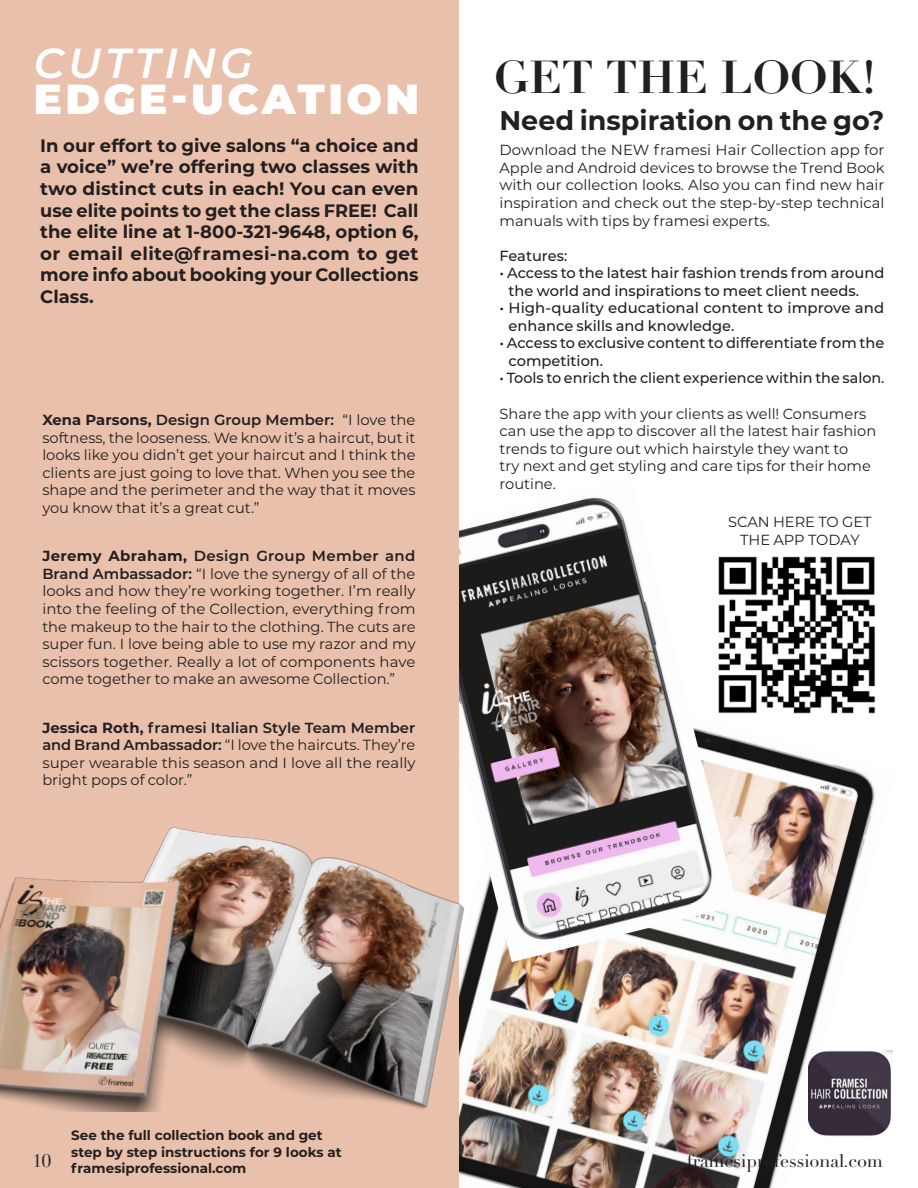
<style>
.page{position:relative;width:918px;height:1188px;background:#fff}
.page>*{position:absolute;margin:0;border:0;box-sizing:border-box;transform-origin:0 0}
.t1{font:700 45px "Didot";color:#231f20}
.t2{font:900 42px "Montserrat";letter-spacing:.08em;color:#fff}
.t3{font:italic 600 42px "Montserrat";letter-spacing:.1em;color:#fff}
.t4{font:700 27px "Montserrat";color:#231f20}
.t5{font:700 18px/21.6px "Montserrat";color:#231f20;text-align:justify}
.t6{font:18px "Didot LT Pro";color:#231f20}
.t7{font:14.7px/17.5px "Montserrat";color:#231f20;text-align:justify}
.t8{font:500 14.7px/17.5px "Montserrat";color:#231f20}
.t9{font:700 13.5px/16.2px "Montserrat";color:#231f20}
.s1{font-weight:700}
.s2{font-weight:600}
</style>
<div class="page">
<img style="left:458px;top:739px;width:435px;height:449px">
<img style="left:458px;top:478px;width:280px;height:484px">
<div style="left:0;top:0;width:458px;height:1188px;background:#e9c0ab"></div>
<img style="left:0;top:824px;width:485px;height:290px">
<img style="left:712px;top:550px;width:164px;height:169px">
<img style="left:808px;top:1051px;width:85px;height:85px">
<p class="t3" style="left:34px;top:33px;width:220px">CUTTING</p>
<p class="t2" style="left:34px;top:67px;width:387px">EDGE-UCATION</p>
<p class="t5" style="left:40px;top:134px;width:380px">In our effort to give salons “a choice and a voice” we’re offering two classes with two distinct cuts in each! You can even use elite points to get the class FREE! Call the elite line at 1-800-321-9648, option 6, or email elite@framesi-na.com to get more info about booking your Collections Class.</p>
<p class="t7" style="left:42px;top:410px;width:375px"><span class="s1">Xena Parsons,</span> <span class="s2">Design Group Member:</span> “I love the softness, the looseness. We know it’s a haircut, but it looks like you didn’t get your haircut and I think the clients are just going to love that. When you see the shape and the perimeter and the way that it moves you know that it’s a great cut.”</p>
<p class="t7" style="left:42px;top:547px;width:375px"><span class="s1">Jeremy Abraham,</span> <span class="s2">Design Group Member and Brand Ambassador:</span> “I love the synergy of all of the looks and how they’re working together. I’m really into the feeling of the Collection, everything from the makeup to the hair to the clothing. The cuts are super fun. I love being able to use my razor and my scissors together. Really a lot of components have come together to make an awesome Collection.”</p>
<p class="t7" style="left:42px;top:718px;width:375px"><span class="s1">Jessica Roth,</span> <span class="s2">framesi Italian Style Team Member and Brand Ambassador:</span> “I love the haircuts. They’re super wearable this season and I love all the really bright pops of color.”</p>
<p class="t1" style="left:494px;top:49px;width:383px">GET THE LOOK!</p>
<p class="t4" style="left:500px;top:101px;width:387px">Need inspiration on the go?</p>
<p class="t7" style="left:500px;top:141px;width:387px">Download the NEW framesi Hair Collection app for Apple and Android devices to browse the Trend Book with our collection looks. Also you can find new hair inspiration and check out the step-by-step technical manuals with tips by framesi experts.</p>
<p class="t8" style="left:500px;top:246px;width:69px">Features:</p>
<p class="t8" style="left:508px;top:264px;width:377px;text-indent:-9px">• Access to the latest hair fashion trends from around the world and inspirations to meet client needs.</p>
<p class="t8" style="left:508px;top:299px;width:377px;text-indent:-9px">• High-quality educational content to improve and enhance skills and knowledge.</p>
<p class="t8" style="left:508px;top:334px;width:378px;text-indent:-9px">• Access to exclusive content to differentiate from the competition.</p>
<p class="t8" style="left:500px;top:369px;width:387px">• Tools to enrich the client experience within the salon.</p>
<p class="t7" style="left:500px;top:404px;width:378px;text-align:left">Share the app with your clients as well! Consumers can use the app to discover all the latest hair fashion trends to figure out which hairstyle they want to<br>try next and get styling and care tips for their home routine.</p>
<p class="t7" style="left:728px;top:513px;width:145px;text-align:center">SCAN HERE TO GET<br>THE APP TODAY</p>
<p class="t9" style="left:71px;top:1127px;width:272px">See the full collection book and get step by step instructions for 9 looks at framesiprofessional.com</p>
<p class="t6" style="left:32px;top:1150px;width:20px">10</p>
<p class="t6" style="left:688px;top:1150px;width:197px">framesiprofessional.com</p>
</div>
